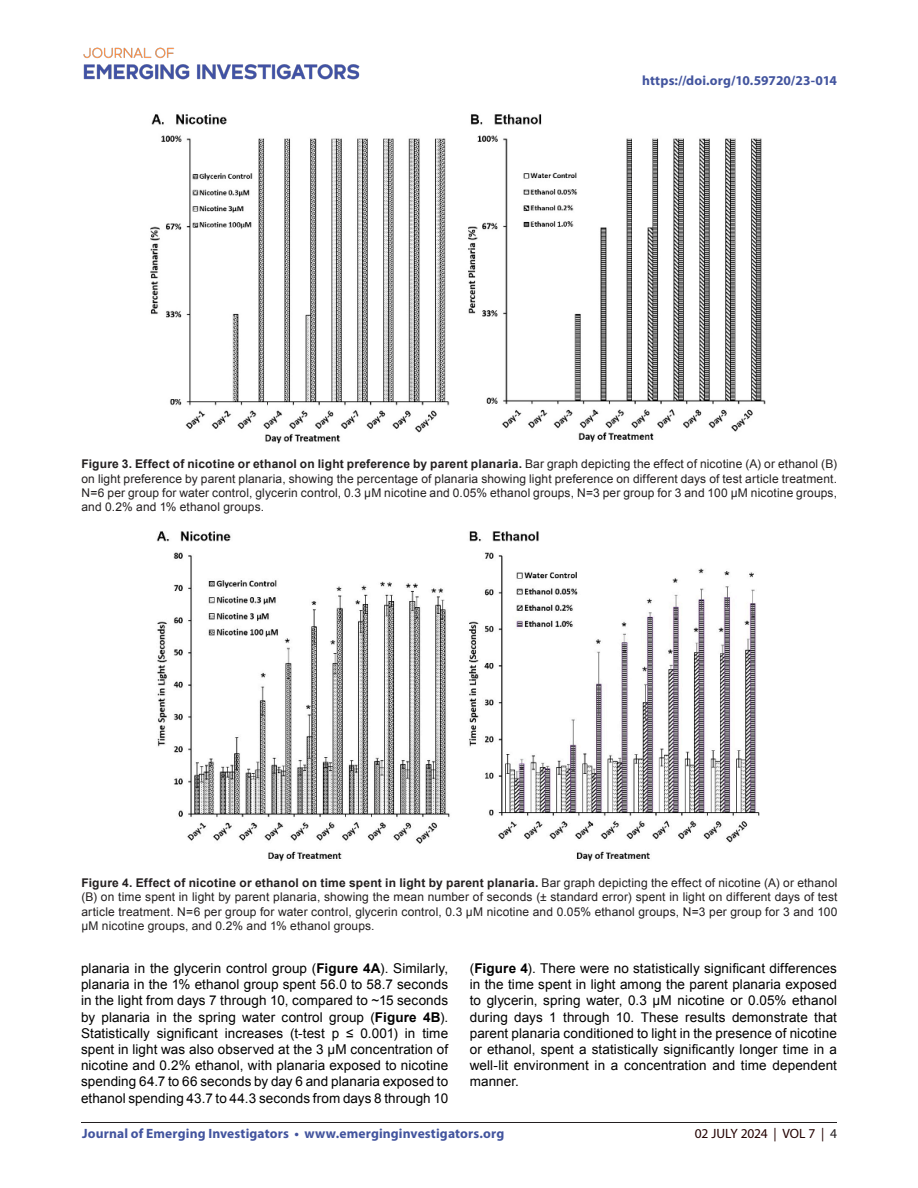
<style>
.page{position:relative;width:918px;height:1188px;background:#fff}
.page>*{position:absolute;margin:0;border:0;box-sizing:border-box;transform-origin:0 0}
.t1{font:13.5px/16.2px "Arial";letter-spacing:.005em;color:#000;text-align:justify}
.t2{font:700 13.5px "Myriad Pro";letter-spacing:.01em;color:#42549e}
.t3{font:13.5px "Myriad Pro";letter-spacing:-.01em;color:#230000}
.t4{font:12px/14.4px "Arial";letter-spacing:.01em;color:#231f20;text-align:justify}
.s1{font-weight:700}
.s2{color:#231f20}
</style>
<div class="page">
<hr style="left:81px;top:1122px;width:756px;height:1px;background:#231f20">
<img style="left:83px;top:47px;width:277px;height:33px">
<img style="left:156px;top:531px;width:604px;height:331px">
<img style="left:150px;top:114px;width:616px;height:330px">
<p class="t2" style="left:642px;top:72px;width:196px">https://doi.org/10.59720/23-014</p>
<p class="t4" style="left:81px;top:457px;width:757px"><span class="s1">Figure 3. Effect of nicotine or ethanol on light preference by parent planaria.</span> Bar graph depicting the effect of nicotine (A) or ethanol (B) on light preference by parent planaria, showing the percentage of planaria showing light preference on different days of test article treatment.<br>N=6 per group for water control, glycerin control, 0.3 µM nicotine and 0.05% ethanol groups, N=3 per group for 3 and 100 µM nicotine groups, and 0.2% and 1% ethanol groups.</p>
<p class="t4" style="left:81px;top:876px;width:758px"><span class="s1">Figure 4. Effect of nicotine or ethanol on time spent in light by parent planaria.</span> Bar graph depicting the effect of nicotine (A) or ethanol (B) on time spent in light by parent planaria, showing the mean number of seconds (± standard error) spent in light on different days of test article treatment. N=6 per group for water control, glycerin control, 0.3 µM nicotine and 0.05% ethanol groups, N=3 per group for 3 and 100 µM nicotine groups, and 0.2% and 1% ethanol groups.</p>
<p class="t1" style="left:81px;top:960px;width:369px">planaria in the glycerin control group (<span class="s1">Figure 4A</span>). Similarly, planaria in the 1% ethanol group spent 56.0 to 58.7 seconds in the light from days 7 through 10, compared to ~15 seconds by planaria in the spring water control group (<span class="s1">Figure 4B</span>).<br>Statistically significant increases (t-test p ≤ 0.001) in time spent in light was also observed at the 3 µM concentration of nicotine and 0.2% ethanol, with planaria exposed to nicotine spending 64.7 to 66 seconds by day 6 and planaria exposed to ethanol spending 43.7 to 44.3 seconds from days 8 through 10</p>
<p class="t1" style="left:470px;top:960px;width:369px">(<span class="s1">Figure 4</span>). There were no statistically significant differences in the time spent in light among the parent planaria exposed to glycerin, spring water, 0.3 µM nicotine or 0.05% ethanol during days 1 through 10. These results demonstrate that parent planaria conditioned to light in the presence of nicotine or ethanol, spent a statistically significantly longer time in a well-lit environment in a concentration and time dependent manner.</p>
<p class="t2" style="left:82px;top:1125px;width:424px">Journal of Emerging Investigators • www.emerginginvestigators.org</p>
<p class="t3" style="left:695px;top:1125px;width:144px">02 JULY 2024 | VOL 7 | <span class="s2">4</span></p>
</div>
